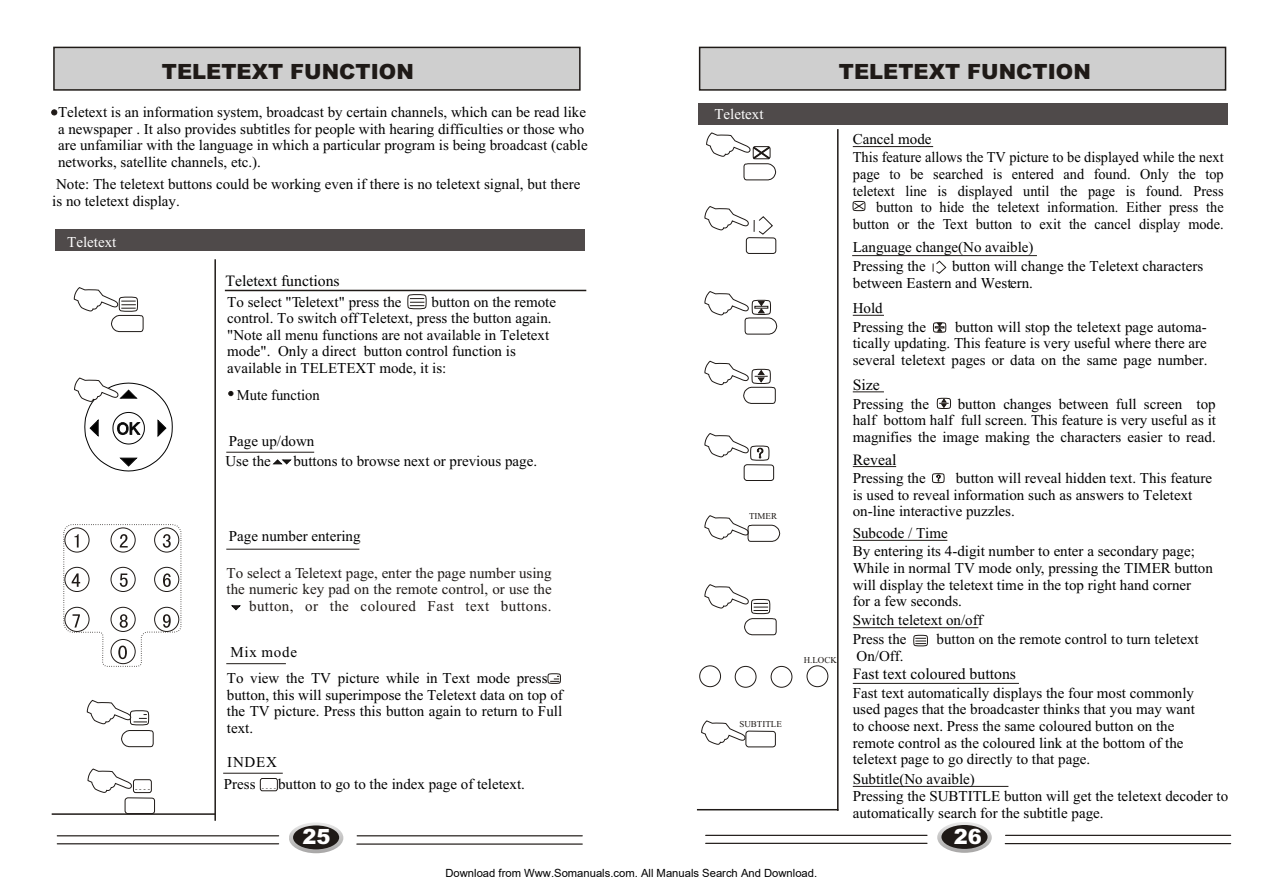
<style>
.page{position:relative;width:1263px;height:894px;background:#fff}
.page>*{position:absolute;margin:0;border:0;box-sizing:border-box;transform-origin:0 0}
.t1{font:900 21px "Arial";color:#1f1a17}
.t2{font:900 21px "Arial";color:#fff}
.t3{font:15.75px "Times New Roman";color:#000}
.t4{font:15px/16.6px "Times New Roman";color:#000}
.t5{font:15px/16.6px "Times New Roman";color:#000;text-align:right;scale:.95 1}
.t6{font:15px/16.6px "Times New Roman";color:#1f1a17;text-align:right}
.t7{font:15px "Times New Roman";color:#fff}
.t8{font:15px/22.4px "Times New Roman";letter-spacing:.025em;color:#000}
.t9{font:11.25px "Arial";color:#000}
.t10{font:9px "Times New Roman";color:#1f1a17}
.t11{font:7.2px "Times New Roman";color:#1f1a17}
.t12{font:6.9px "Times New Roman";color:#1f1a17}
</style>
<div class="page">
<svg style="left:63px;top:524px;width:118px;height:143px"></svg>
<img style="left:289px;top:822px;width:54px;height:31px;border-radius:50%">
<div style="left:293px;top:825px;width:46px;height:24px;background:#1f1a17;border-radius:50%"></div>
<hr style="left:57px;top:843px;width:222px;height:1px;background:#1f1a17">
<hr style="left:57px;top:835px;width:222px;height:1px;background:#1f1a17">
<hr style="left:357px;top:835px;width:225px;height:1px;background:#1f1a17">
<hr style="left:357px;top:843px;width:225px;height:2px;background:#1f1a17">
<div style="left:53px;top:47px;width:528px;height:44px;background:#cfcfcf;border:2px solid #1f1a17"></div>
<div style="left:55px;top:230px;width:529px;height:21px;background:#4f4a4a"></div>
<hr style="left:214px;top:259px;width:2px;height:562px;background:#1f1a17">
<hr style="left:52px;top:813px;width:163px;height:2px;background:#1f1a17">
<svg style="left:52px;top:110px;width:5px;height:5px"></svg>
<hr style="left:225px;top:290px;width:361px;height:1px;background:#1f1a17">
<svg style="left:228px;top:391px;width:5px;height:5px"></svg>
<hr style="left:226px;top:452px;width:88px;height:1px;background:#1f1a17">
<hr style="left:226px;top:549px;width:133px;height:1px;background:#1f1a17">
<hr style="left:226px;top:663px;width:60px;height:1px;background:#1f1a17">
<svg style="left:548px;top:674px;width:13px;height:10px"></svg>
<img style="left:937px;top:822px;width:55px;height:31px;border-radius:50%">
<div style="left:941px;top:825px;width:47px;height:24px;background:#1f1a17;border-radius:50%"></div>
<hr style="left:706px;top:843px;width:221px;height:1px;background:#1f1a17">
<hr style="left:706px;top:835px;width:221px;height:1px;background:#1f1a17">
<hr style="left:1006px;top:835px;width:225px;height:1px;background:#1f1a17">
<hr style="left:1005px;top:843px;width:226px;height:1px;background:#1f1a17">
<div style="left:699px;top:47px;width:527px;height:44px;background:#cfcfcf;border:2px solid #1f1a17"></div>
<div style="left:699px;top:104px;width:529px;height:21px;background:#4f4a4a"></div>
<hr style="left:837px;top:129px;width:2px;height:682px;background:#1f1a17">
<hr style="left:697px;top:809px;width:141px;height:1px;background:#1f1a17">
<svg style="left:853px;top:201px;width:12px;height:10px"></svg>
<svg style="left:933px;top:323px;width:13px;height:10px"></svg>
<svg style="left:937px;top:398px;width:14px;height:11px"></svg>
<svg style="left:932px;top:474px;width:13px;height:10px"></svg>
<svg style="left:914px;top:635px;width:14px;height:12px"></svg>
<hr style="left:853px;top:146px;width:80px;height:1px;background:#1f1a17">
<hr style="left:852px;top:255px;width:185px;height:1px;background:#1f1a17">
<hr style="left:853px;top:315px;width:31px;height:1px;background:#1f1a17">
<hr style="left:853px;top:392px;width:31px;height:1px;background:#1f1a17">
<hr style="left:853px;top:466px;width:43px;height:1px;background:#1f1a17">
<hr style="left:853px;top:540px;width:94px;height:1px;background:#1f1a17">
<hr style="left:853px;top:627px;width:125px;height:1px;background:#1f1a17">
<hr style="left:853px;top:683px;width:166px;height:1px;background:#1f1a17">
<hr style="left:853px;top:786px;width:155px;height:1px;background:#1f1a17">
<svg style="left:933px;top:261px;width:13px;height:13px"></svg>
<div style="left:700px;top:666px;width:21px;height:21px;border:1px solid #1f1a17;border-radius:50%"></div>
<div style="left:735px;top:666px;width:21px;height:21px;border:1px solid #1f1a17;border-radius:50%"></div>
<div style="left:771px;top:666px;width:21px;height:21px;border:1px solid #1f1a17;border-radius:50%"></div>
<div style="left:807px;top:666px;width:21px;height:21px;border:1px solid #1f1a17;border-radius:50%"></div>
<svg style="left:273px;top:460px;width:18px;height:4px"></svg>
<svg style="left:231px;top:605px;width:9px;height:5px"></svg>
<svg style="left:74px;top:287px;width:69px;height:45px"></svg>
<svg style="left:87px;top:700px;width:66px;height:47px"></svg>
<svg style="left:706px;top:132px;width:70px;height:48px"></svg>
<hr style="left:223px;top:773px;width:60px;height:1px;background:#1f1a17">
<div style="left:260px;top:778px;width:18px;height:13px;border:1px solid #1f1a17;border-radius:2px"></div>
<svg style="left:87px;top:768px;width:68px;height:46px"></svg>
<svg style="left:704px;top:206px;width:72px;height:48px"></svg>
<svg style="left:704px;top:291px;width:73px;height:43px"></svg>
<svg style="left:704px;top:361px;width:72px;height:43px"></svg>
<svg style="left:704px;top:515px;width:76px;height:27px"></svg>
<svg style="left:704px;top:433px;width:70px;height:48px"></svg>
<svg style="left:704px;top:584px;width:72px;height:51px"></svg>
<svg style="left:701px;top:720px;width:75px;height:27px"></svg>
<svg style="left:407px;top:294px;width:20px;height:15px"></svg>
<svg style="left:74px;top:377px;width:98px;height:94px"></svg>
<h1 class="t1" style="left:162px;top:64px;width:253px">TELETEXT FUNCTION</h1>
<p class="t4" style="left:58px;top:105px;width:531px">Teletext is an information system, broadcast by certain channels, which can be read like a newspaper . It also provides subtitles for people with hearing difficulties or those who are unfamiliar with the language in which a particular program is being broadcast (cable networks, satellite channels, etc.).</p>
<p class="t4" style="left:52px;top:177px;width:530px">Note: The teletext buttons could be working even if there is no teletext signal, but there is no teletext display.</p>
<p class="t7" style="left:67px;top:237px;width:51px">Teletext</p>
<p class="t11" style="left:135px;top:786px;width:16px">- - - -</p>
<p class="t3" style="left:225px;top:275px;width:116px">Teletext functions</p>
<p class="t4" style="left:227px;top:295px;width:330px;text-indent:204px">button on the remote control. To switch off Teletext, press the button again. "Note all menu functions are not available in Teletext mode". Only a direct button control function is available in TELETEXT mode, it is:</p>
<p class="t4" style="left:227px;top:295px;width:176px">To select "Teletext" press the</p>
<p class="t4" style="left:237px;top:388px;width:84px">Mute function</p>
<p class="t4" style="left:229px;top:434px;width:87px">Page up/down</p>
<p class="t4" style="left:225px;top:454px;width:47px">Use the</p>
<p class="t4" style="left:293px;top:454px;width:245px">buttons to browse next or previous page.</p>
<p class="t4" style="left:229px;top:529px;width:133px">Page number entering</p>
<p class="t6" style="left:227px;top:566px;width:327px">To select a Teletext page, enter the page number using the numeric key pad on the remote control, or use the button, or the coloured Fast text buttons.</p>
<p class="t4" style="left:230px;top:646px;width:68px">Mix mode</p>
<p class="t4" style="left:227px;top:671px;width:345px">To view the TV picture while in Text mode press¡¡ button, this will superimpose the Teletext data on top of the TV picture. Press this button again to return to Full text.</p>
<p class="t8" style="left:224px;top:752px;width:55px">INDEX<br>Press</p>
<p class="t4" style="left:278px;top:778px;width:248px">button to go to the index page of teletext.</p>
<p class="t12" style="left:262px;top:785px;width:16px">- - - -</p>
<h1 class="t2" style="left:303px;top:829px;width:30px">25</h1>
<p class="t7" style="left:714px;top:109px;width:51px">Teletext</p>
<p class="t10" style="left:749px;top:513px;width:30px">TIMER</p>
<p class="t10" style="left:739px;top:720px;width:44px">SUBTITLE</p>
<h1 class="t1" style="left:839px;top:64px;width:253px">TELETEXT FUNCTION</h1>
<p class="t10" style="left:804px;top:656px;width:35px">H.LOCK</p>
<p class="t4" style="left:853px;top:131px;width:372px;line-height:18.8px">Cancel mode<br>This feature allows the TV picture to be displayed while the next</p>
<p class="t5" style="left:853px;top:167px;width:392px">page to be searched is entered and found. Only the top teletext line is displayed until the page is found. Press button to hide the teletext information. Either press the button or the Text button to exit the cancel display mode.</p>
<p class="t4" style="left:853px;top:239px;width:182px;line-height:19.2px">Language change(No avaible)<br>Pressing the</p>
<p class="t4" style="left:853px;top:259px;width:352px;text-indent:99px">button will change the Teletext characters between Eastern and Western.</p>
<p class="t4" style="left:853px;top:300px;width:75px;line-height:19px">Hold<br>Pressing the</p>
<p class="t4" style="left:853px;top:320px;width:356px;text-align:justify;text-indent:102px">button will stop the teletext page automa&shy;tically updating. This feature is very useful where there are several teletext pages or data on the same page number.</p>
<p class="t3" style="left:853px;top:379px;width:29px">Size</p>
<p class="t4" style="left:853px;top:397px;width:78px">Pressing the</p>
<p class="t4" style="left:853px;top:397px;width:365px;text-align:justify;text-indent:105px">button changes between full screen top half bottom half full screen. This feature is very useful as it magnifies the image making the characters easier to read.</p>
<p class="t3" style="left:853px;top:454px;width:45px">Reveal</p>
<p class="t4" style="left:853px;top:471px;width:74px">Pressing the</p>
<p class="t4" style="left:853px;top:471px;width:361px;text-indent:103px">button will reveal hidden text. This feature is used to reveal information such as answers to Teletext on-line interactive puzzles.</p>
<p class="t4" style="left:853px;top:525px;width:344px;line-height:18.9px">Subcode / Time<br>By entering its 4-digit number to enter a secondary page;</p>
<p class="t4" style="left:853px;top:561px;width:362px">While in normal TV mode only, pressing the TIMER button will display the teletext time in the top right hand corner<br>for a few seconds.</p>
<p class="t4" style="left:853px;top:612px;width:132px;line-height:19.4px">Switch teletext on/off<br>Press the</p>
<p class="t4" style="left:937px;top:632px;width:264px">button on the remote control to turn teletext</p>
<p class="t4" style="left:857px;top:649px;width:49px">On/Off.</p>
<p class="t3" style="left:853px;top:669px;width:165px">Fast text coloured buttons</p>
<p class="t4" style="left:853px;top:686px;width:344px">Fast text automatically displays the four most commonly used pages that the broadcaster thinks that you may want to choose next. Press the same coloured button on the remote control as the coloured link at the bottom of the teletext page to go directly to that page.</p>
<p class="t4" style="left:853px;top:772px;width:377px">Subtitle(No avaible)<br>Pressing the SUBTITLE button will get the teletext decoder to automatically search for the subtitle page.</p>
<h1 class="t2" style="left:954px;top:829px;width:30px">26</h1>
<p class="t9" style="left:445px;top:866px;width:373px">Download from Www.Somanuals.com. All Manuals Search And Download.</p>
</div>
